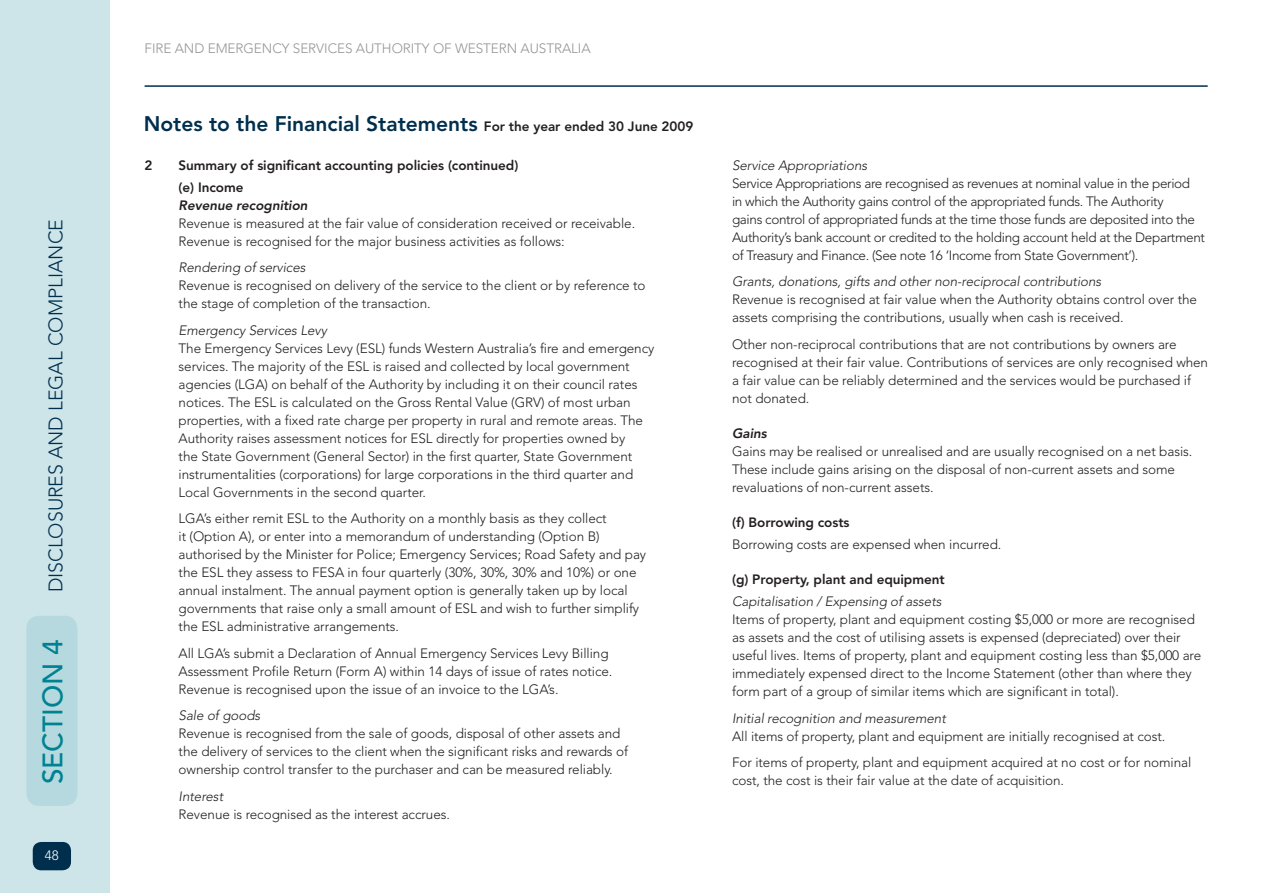
<style>
.page{position:relative;width:1263px;height:893px;background:#fff}
.page>*{position:absolute;margin:0;border:0;box-sizing:border-box;transform-origin:0 0}
.t1{font:500 28.05px "Avenir";color:#008292}
.t2{font:800 21px "Avenir";color:#002f4d}
.t3{font:300 19.5px "Avenir";color:#002f4d}
.t4{font:300 13.5px/18px "Avenir";letter-spacing:-.005em;color:#231f20}
.t5{font:300 13.5px/18px "Avenir";letter-spacing:-.025em;color:#231f20}
.t6{font:italic 300 13.5px "Avenir";letter-spacing:-.005em;color:#231f20}
.t7{font:800 13.5px/22.2px "Avenir";letter-spacing:-.005em;color:#231f20}
.t8{font:300 13.5px "Avenir";letter-spacing:-.005em;color:#939598}
.t9{font:italic 800 13.5px "Avenir";letter-spacing:-.005em;color:#231f20}
.t10{font:300 13.5px "Avenir";color:#fff}
.s1{font-size:13.5px;color:#231f20}
</style>
<div class="page">
<div style="left:0;top:0;width:109px;height:893px;background:#cde4e9"></div>
<div style="left:26px;top:616px;width:51px;height:190px;background:#b6d9df;border-radius:13px"></div>
<div style="left:33px;top:842px;width:38px;height:28px;background:#002f4d;border-radius:9px"></div>
<hr style="left:145px;top:85px;width:1063px;height:2px;background:#002f4d">
<h3 class="t3" style="left:44px;top:592px;width:375px;rotate:-90deg">DISCLOSURES AND LEGAL COMPLIANCE</h3>
<h1 class="t1" style="left:37px;top:784px;width:147px;rotate:-90deg">Section 4</h1>
<p class="t10" style="left:45px;top:848px;width:16px">48</p>
<p class="t8" style="left:145px;top:40px;width:447px">FIRE AND EMERGENCY SERVICES AUTHORITY OF WESTERN AUSTRALIA</p>
<h2 class="t2" style="left:144px;top:111px;width:551px">Notes to the Financial Statements <span class="s1">For the year ended 30 June 2009</span></h2>
<p class="t7" style="left:145px;top:154px;width:9px">2</p>
<p class="t7" style="left:179px;top:154px;width:341px">Summary of significant accounting policies (continued) (e) Income</p>
<p class="t9" style="left:179px;top:197px;width:131px">Revenue recognition</p>
<p class="t4" style="left:179px;top:214px;width:458px">Revenue is measured at the fair value of consideration received or receivable.<br>Revenue is recognised for the major business activities as follows:</p>
<p class="t6" style="left:179px;top:260px;width:128px">Rendering of services</p>
<p class="t4" style="left:179px;top:277px;width:468px">Revenue is recognised on delivery of the service to the client or by reference to the stage of completion of the transaction.</p>
<p class="t6" style="left:179px;top:322px;width:150px">Emergency Services Levy</p>
<p class="t4" style="left:179px;top:339px;width:477px">The Emergency Services Levy (ESL) funds Western Australia’s fire and emergency services. The majority of the ESL is raised and collected by local government agencies (LGA) on behalf of the Authority by including it on their council rates notices. The ESL is calculated on the Gross Rental Value (GRV) of most urban properties, with a fixed rate charge per property in rural and remote areas. The Authority raises assessment notices for ESL directly for properties owned by<br>the State Government (General Sector) in the first quarter, State Government instrumentalities (corporations) for large corporations in the third quarter and Local Governments in the second quarter.</p>
<p class="t4" style="left:179px;top:510px;width:469px">LGA’s either remit ESL to the Authority on a monthly basis as they collect<br>it (Option A), or enter into a memorandum of understanding (Option B) authorised by the Minister for Police; Emergency Services; Road Safety and pay the ESL they assess to FESA in four quarterly (30%, 30%, 30% and 10%) or one annual instalment. The annual payment option is generally taken up by local governments that raise only a small amount of ESL and wish to further simplify the ESL administrative arrangements.</p>
<p class="t4" style="left:179px;top:644px;width:435px">All LGA’s submit a Declaration of Annual Emergency Services Levy Billing<br>Assessment Profile Return (Form A) within 14 days of issue of rates notice.<br>Revenue is recognised upon the issue of an invoice to the LGA’s.</p>
<p class="t6" style="left:179px;top:708px;width:83px">Sale of goods</p>
<p class="t4" style="left:179px;top:725px;width:451px">Revenue is recognised from the sale of goods, disposal of other assets and the delivery of services to the client when the significant risks and rewards of ownership control transfer to the purchaser and can be measured reliably.</p>
<p class="t6" style="left:179px;top:788px;width:46px">Interest</p>
<p class="t4" style="left:179px;top:805px;width:273px">Revenue is recognised as the interest accrues.</p>
<p class="t6" style="left:732px;top:157px;width:137px">Service Appropriations</p>
<p class="t5" style="left:732px;top:174px;width:474px">Service Appropriations are recognised as revenues at nominal value in the period<br>in which the Authority gains control of the appropriated funds. The Authority<br>gains control of appropriated funds at the time those funds are deposited into the Authority’s bank account or credited to the holding account held at the Department of Treasury and Finance. (See note 16 ‘Income from State Government’).</p>
<p class="t6" style="left:732px;top:273px;width:371px">Grants, donations, gifts and other non-reciprocal contributions</p>
<p class="t4" style="left:732px;top:290px;width:467px">Revenue is recognised at fair value when the Authority obtains control over the assets comprising the contributions, usually when cash is received.</p>
<p class="t4" style="left:732px;top:335px;width:478px">Other non-reciprocal contributions that are not contributions by owners are recognised at their fair value. Contributions of services are only recognised when a fair value can be reliably determined and the services would be purchased if not donated.</p>
<p class="t9" style="left:732px;top:425px;width:36px">Gains</p>
<p class="t4" style="left:732px;top:442px;width:462px">Gains may be realised or unrealised and are usually recognised on a net basis.<br>These include gains arising on the disposal of non-current assets and some revaluations of non-current assets.</p>
<p class="t7" style="left:732px;top:511px;width:119px">(f) Borrowing costs</p>
<p class="t4" style="left:732px;top:535px;width:271px">Borrowing costs are expensed when incurred.</p>
<p class="t7" style="left:732px;top:568px;width:214px">(g) Property, plant and equipment</p>
<p class="t6" style="left:732px;top:593px;width:211px">Capitalisation / Expensing of assets</p>
<p class="t4" style="left:732px;top:610px;width:471px">Items of property, plant and equipment costing $5,000 or more are recognised as assets and the cost of utilising assets is expensed (depreciated) over their useful lives. Items of property, plant and equipment costing less than $5,000 are immediately expensed direct to the Income Statement (other than where they form part of a group of similar items which are significant in total).</p>
<p class="t6" style="left:732px;top:710px;width:215px">Initial recognition and measurement</p>
<p class="t4" style="left:732px;top:723px;width:461px;line-height:26.5px">All items of property, plant and equipment are initially recognised at cost.<br>For items of property, plant and equipment acquired at no cost or for nominal</p>
<p class="t4" style="left:732px;top:771px;width:334px">cost, the cost is their fair value at the date of acquisition.</p>
</div>
